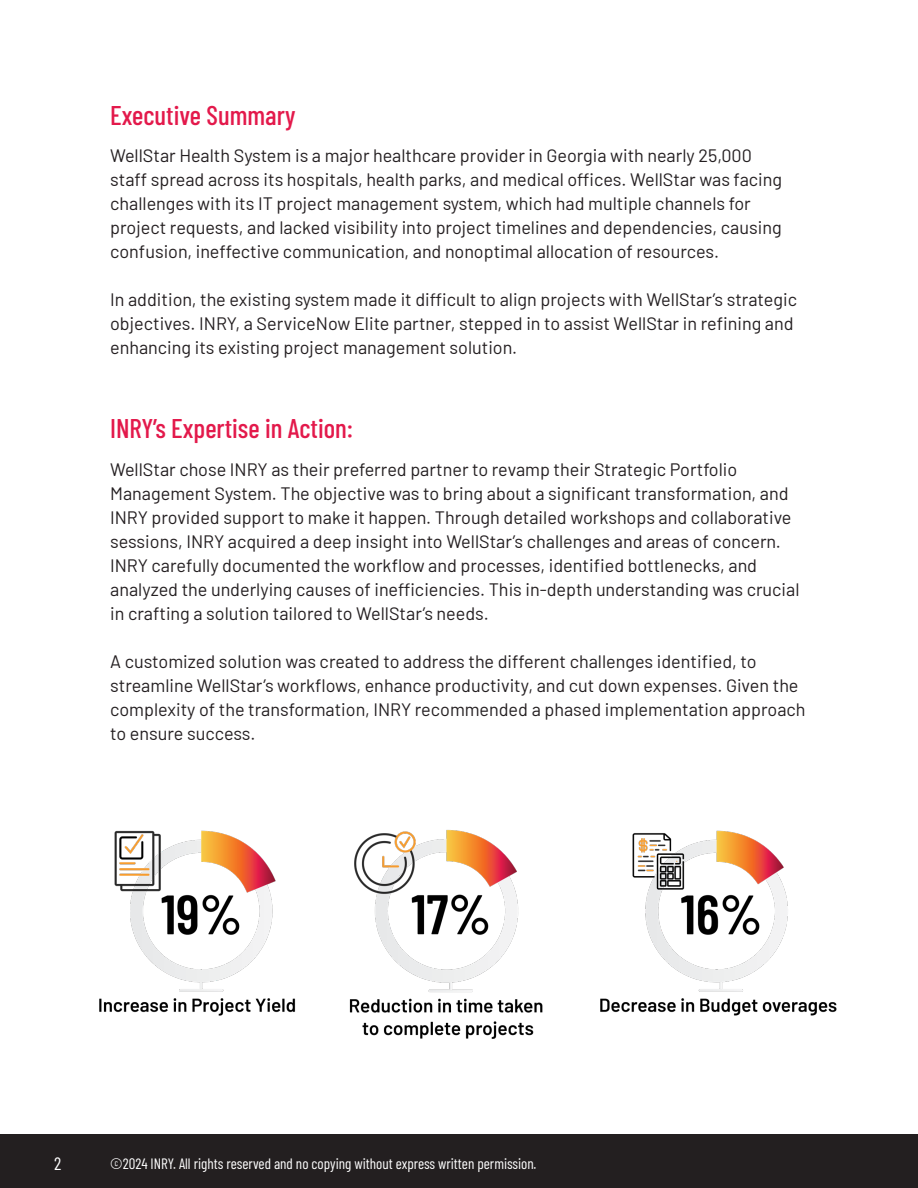
<style>
.page{position:relative;width:918px;height:1188px;background:#fff}
.page>*{position:absolute;margin:0;border:0;box-sizing:border-box;transform-origin:0 0}
.Title_Case{font:500 27px "Barlow Condensed";color:#e3194b}
.t1{font:18px/24px "Barlow";color:#241f21}
.t2{font:18px "Barlow Condensed";color:#fff}
.Title_Case-2{font:15px "Barlow Condensed";color:#fff}
</style>
<div class="page">
<div style="left:0;top:1134px;width:918px;height:54px;background:#231f20"></div>
<img style="left:99px;top:830px;width:197px;height:186px">
<img style="left:349px;top:829px;width:194px;height:210px">
<img style="left:600px;top:830px;width:237px;height:186px">
<p class="Title_Case" style="left:110px;top:96px;width:187px">Executive Summary</p>
<p class="t1" style="left:110px;top:142px;width:674px">WellStar Health System is a major healthcare provider in Georgia with nearly 25,000 staff spread across its hospitals, health parks, and medical offices. WellStar was facing challenges with its IT project management system, which had multiple channels for project requests, and lacked visibility into project timelines and dependencies, causing confusion, ineffective communication, and nonoptimal allocation of resources.</p>
<p class="t1" style="left:110px;top:286px;width:688px">In addition, the existing system made it difficult to align projects with WellStar’s strategic objectives. INRY, a ServiceNow Elite partner, stepped in to assist WellStar in refining and enhancing its existing project management solution.</p>
<p class="Title_Case" style="left:110px;top:409px;width:245px">INRY’s Expertise in Action:</p>
<p class="t1" style="left:110px;top:456px;width:691px">WellStar chose INRY as their preferred partner to revamp their Strategic Portfolio Management System. The objective was to bring about a significant transformation, and INRY provided support to make it happen. Through detailed workshops and collaborative sessions, INRY acquired a deep insight into WellStar’s challenges and areas of concern.<br>INRY carefully documented the workflow and processes, identified bottlenecks, and analyzed the underlying causes of inefficiencies. This in-depth understanding was crucial in crafting a solution tailored to WellStar’s needs.</p>
<p class="t1" style="left:110px;top:648px;width:697px">A customized solution was created to address the different challenges identified, to streamline WellStar’s workflows, enhance productivity, and cut down expenses. Given the complexity of the transformation, INRY recommended a phased implementation approach to ensure success.</p>
<p class="t2" style="left:54px;top:1151px;width:9px">2</p>
<p class="Title_Case-2" style="left:110px;top:1152px;width:428px">©2024 INRY. All rights reserved and no copying without express written permission.</p>
</div>
